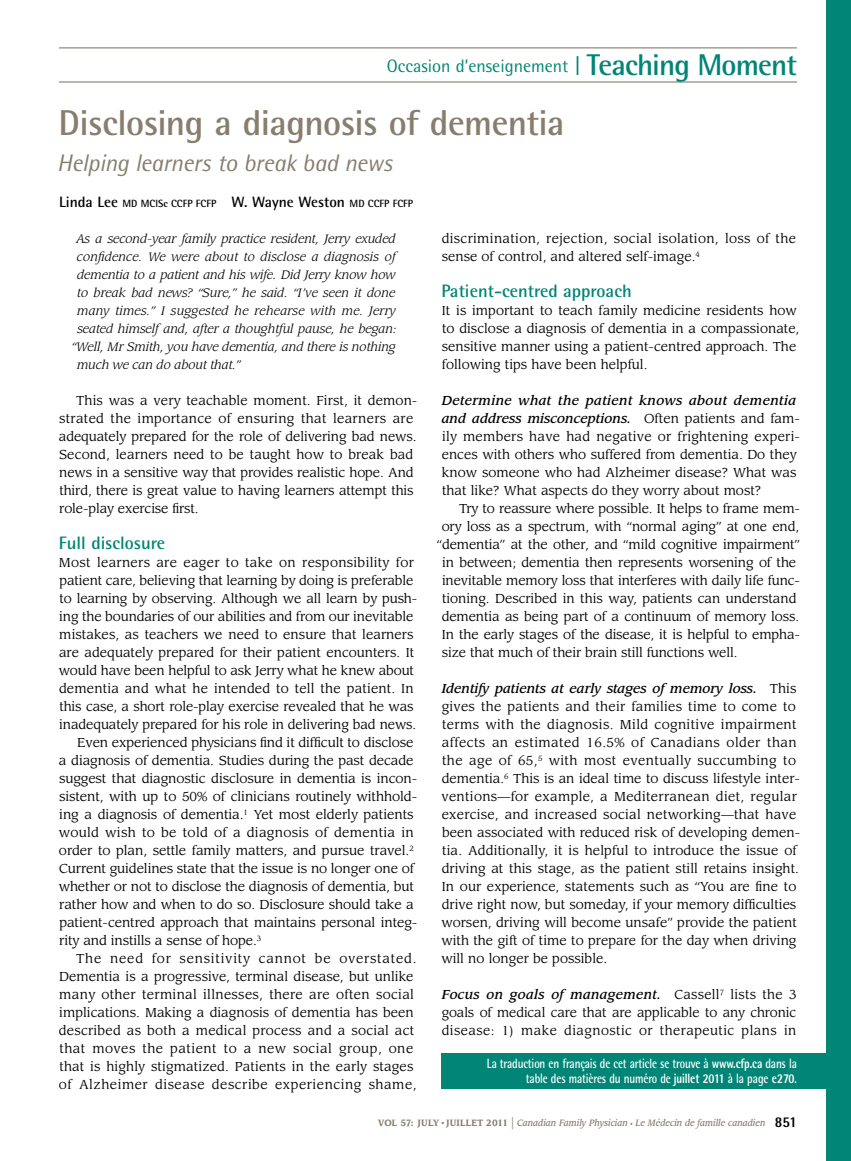
<style>
.page{position:relative;width:851px;height:1161px;background:#fff}
.page>*{position:absolute;margin:0;border:0;box-sizing:border-box;transform-origin:0 0}
.t1{font:700 36px "Rotis Semi Sans Std";letter-spacing:-.02em;color:#887e6e}
.t2{font:italic 24px "Rotis Semi Sans Std";letter-spacing:-.015em;color:#887e6e}
.t3{font:18px "Rotis Semi Sans Std";color:#008576}
.t4{font:700 18px "Rotis Semi Sans Std";color:#008576}
.t5{font:700 13.5px/15px "Rotis Semi Sans Std";letter-spacing:-.01em;color:#fff;text-align:right;scale:.8 1}
.t6{font:12.75px/18px "Leawood Std";color:#000}
.t7{font:12.75px/18px "Leawood Std";letter-spacing:.025em;color:#000}
.t8{font:12.75px "Leawood Std";letter-spacing:.02em;color:#000}
.t9{font:12.75px "Leawood Std";letter-spacing:.04em;color:#000}
.t10{font:12.75px "Leawood Std";letter-spacing:.06em;color:#000}
.t11{font:12.75px "Leawood Std";letter-spacing:.035em;color:#000}
.t12{font:italic 12px "Leawood Std";color:#000}
.t13{font:italic 12px "Leawood Std";letter-spacing:.02em;color:#000}
.t14{font:700 10.5px "Rotis Semi Sans Std";color:#000}
.t15{font:italic 500 9px "Leawood Std";color:#887e6e;scale:.9 1}
.s1{font-weight:700;font-size:21px}
.s2{font-weight:700;font-size:30px}
.s3{font-size:15px}
.s4{font-weight:500;font-style:italic}
.s5{font-weight:800}
.s6{font-weight:700;font-style:normal}
.s7{font-family:"Times";font-weight:400;font-style:normal}
.s8{font-weight:400;font-style:normal;font-size:15px}
.s9{font-style:normal;font-size:6px}
.s10{font-family:"Rotis Semi Sans Std";font-weight:800;font-style:normal;font-size:15px;color:#000}
</style>
<div class="page">
<div style="left:826px;top:0;width:24px;height:1161px;background:#008576"></div>
<hr style="left:59px;top:47px;width:737px;height:1px;background:#887e6e">
<hr style="left:59px;top:81px;width:737px;height:2px;background:#887e6e">
<div style="left:441px;top:1053px;width:391px;height:36px;background:#008576"></div>
<h3 class="t3" style="left:387px;top:56px;width:411px">Occasion d’enseignement <span class="s1">|</span> <span class="s2">Teaching Moment</span></h3>
<h1 class="t1" style="left:59px;top:101px;width:507px">Disclosing a diagnosis of dementia</h1>
<h2 class="t2" style="left:57px;top:148px;width:337px">Helping learners to break bad news</h2>
<p class="t14" style="left:59px;top:197px;width:355px"><span class="s3">Linda Lee</span> MD MClSc CCFP FCFP <span class="s3">W. Wayne Weston</span> MD CCFP FCFP</p>
<p class="t12" style="left:77px;top:231px;width:320px">As a second-year family practice resident, Jerry exuded</p>
<p class="t12" style="left:77px;top:249px;width:320px">confidence. We were about to disclose a diagnosis of</p>
<p class="t12" style="left:77px;top:267px;width:320px">dementia to a patient and his wife. Did Jerry know how</p>
<p class="t12" style="left:77px;top:285px;width:319px">to break bad news? “Sure,” he said. “I’ve seen it done</p>
<p class="t13" style="left:77px;top:303px;width:320px">many times.” I suggested he rehearse with me. Jerry</p>
<p class="t12" style="left:77px;top:321px;width:321px">seated himself and, after a thoughtful pause, he began:</p>
<p class="t12" style="left:72px;top:339px;width:325px">“Well, Mr Smith, you have dementia, and there is nothing</p>
<p class="t12" style="left:77px;top:357px;width:165px">much we can do about that.”</p>
<p class="t6" style="left:59px;top:392px;width:360px;text-indent:17px">This was a very teachable moment. First, it demon&shy;strated the importance of ensuring that learners are adequately prepared for the role of delivering bad news.<br>Second, learners need to be taught how to break bad news in a sensitive way that provides realistic hope. And third, there is great value to having learners attempt this role-play exercise first.</p>
<h3 class="t4" style="left:59px;top:532px;width:108px">Full disclosure</h3>
<p class="t8" style="left:59px;top:555px;width:356px">Most learners are eager to take on responsibility for</p>
<p class="t6" style="left:59px;top:572px;width:355px">patient care, believing that learning by doing is preferable</p>
<p class="t6" style="left:59px;top:590px;width:359px">to learning by observing. Although we all learn by push-</p>
<p class="t6" style="left:59px;top:608px;width:356px">ing the boundaries of our abilities and from our inevitable</p>
<p class="t6" style="left:59px;top:626px;width:356px">mistakes, as teachers we need to ensure that learners</p>
<p class="t6" style="left:59px;top:644px;width:357px">are adequately prepared for their patient encounters. It</p>
<p class="t6" style="left:59px;top:662px;width:357px">would have been helpful to ask Jerry what he knew about</p>
<p class="t6" style="left:59px;top:680px;width:356px">dementia and what he intended to tell the patient. In</p>
<p class="t6" style="left:59px;top:698px;width:356px">this case, a short role-play exercise revealed that he was</p>
<p class="t6" style="left:59px;top:716px;width:358px">inadequately prepared for his role in delivering bad news.</p>
<p class="t6" style="left:77px;top:734px;width:338px">Even experienced physicians find it difficult to disclose</p>
<p class="t6" style="left:59px;top:752px;width:356px">a diagnosis of dementia. Studies during the past decade</p>
<p class="t6" style="left:59px;top:770px;width:360px">suggest that diagnostic disclosure in dementia is incon-</p>
<p class="t6" style="left:59px;top:788px;width:360px">sistent, with up to 50% of clinicians routinely withhold-</p>
<p class="t6" style="left:59px;top:806px;width:356px">ing a diagnosis of dementia.<sup>1</sup> Yet most elderly patients</p>
<p class="t8" style="left:59px;top:825px;width:356px">would wish to be told of a diagnosis of dementia in</p>
<p class="t6" style="left:59px;top:842px;width:356px">order to plan, settle family matters, and pursue travel.<sup>2</sup></p>
<p class="t6" style="left:59px;top:860px;width:356px">Current guidelines state that the issue is no longer one of</p>
<p class="t6" style="left:59px;top:878px;width:357px">whether or not to disclose the diagnosis of dementia, but</p>
<p class="t6" style="left:59px;top:896px;width:356px">rather how and when to do so. Disclosure should take a</p>
<p class="t6" style="left:59px;top:914px;width:359px">patient-centred approach that maintains personal integ-</p>
<p class="t6" style="left:59px;top:932px;width:203px">rity and instills a sense of hope.<sup>3</sup></p>
<p class="t10" style="left:76px;top:951px;width:342px">The need for sensitivity cannot be overstated.</p>
<p class="t6" style="left:59px;top:968px;width:356px">Dementia is a progressive, terminal disease, but unlike</p>
<p class="t7" style="left:59px;top:986px;width:356px">many other terminal illnesses, there are often social</p>
<p class="t6" style="left:59px;top:1004px;width:356px">implications. Making a diagnosis of dementia has been</p>
<p class="t6" style="left:59px;top:1022px;width:357px">described as both a medical process and a social act</p>
<p class="t11" style="left:59px;top:1041px;width:355px">that moves the patient to a new social group, one</p>
<p class="t6" style="left:59px;top:1058px;width:355px">that is highly stigmatized. Patients in the early stages</p>
<p class="t9" style="left:59px;top:1077px;width:359px">of Alzheimer disease describe experiencing shame,</p>
<p class="t7" style="left:441px;top:230px;width:356px">discrimination, rejection, social isolation, loss of the sense of control, and altered self-image.<sup>4</sup></p>
<h3 class="t4" style="left:441px;top:280px;width:191px">Patient-centred approach</h3>
<p class="t6" style="left:442px;top:302px;width:359px">It is important to teach family medicine residents how to disclose a diagnosis of dementia in a compassionate, sensitive manner using a patient-centred approach. The following tips have been helpful.</p>
<p class="t6" style="left:441px;top:392px;width:360px"><span class="s4">Determine what the patient knows about dementia and address misconceptions.</span> Often patients and fam&shy;ily members have had negative or frightening experi&shy;ences with others who suffered from dementia. Do they know someone who had Alzheimer disease? What was that like? What aspects do they worry about most?</p>
<p class="t6" style="left:459px;top:500px;width:342px">Try to reassure where possible. It helps to frame mem-</p>
<p class="t6" style="left:441px;top:518px;width:359px">ory loss as a spectrum, with “normal aging” at one end,</p>
<p class="t6" style="left:437px;top:536px;width:364px">“dementia” at the other, and “mild cognitive impairment”</p>
<p class="t6" style="left:442px;top:554px;width:356px">in between; dementia then represents worsening of the</p>
<p class="t6" style="left:442px;top:572px;width:359px">inevitable memory loss that interferes with daily life func-</p>
<p class="t6" style="left:442px;top:590px;width:356px">tioning. Described in this way, patients can understand</p>
<p class="t6" style="left:441px;top:608px;width:359px">dementia as being part of a continuum of memory loss.</p>
<p class="t6" style="left:442px;top:626px;width:359px">In the early stages of the disease, it is helpful to empha-</p>
<p class="t6" style="left:442px;top:644px;width:297px">size that much of their brain still functions well.</p>
<p class="t6" style="left:441px;top:680px;width:360px"><span class="s4">Identify patients at early stages of memory loss.</span> This gives the patients and their families time to come to terms with the diagnosis. Mild cognitive impairment affects an estimated 16.5% of Canadians older than the age of 65,<sup>5</sup> with most eventually succumbing to dementia.<sup>6</sup> This is an ideal time to discuss lifestyle inter&shy;ventions—for example, a Mediterranean diet, regular exercise, and increased social networking—that have been associated with reduced risk of developing demen&shy;tia. Additionally, it is helpful to introduce the issue of driving at this stage, as the patient still retains insight.<br>In our experience, statements such as “You are fine to drive right now, but someday, if your memory difficulties worsen, driving will become unsafe” provide the patient with the gift of time to prepare for the day when driving will no longer be possible.</p>
<p class="t6" style="left:441px;top:986px;width:356px;text-align:justify"><span class="s4">Focus on goals of management.</span> Cassell<sup>7</sup> lists the 3 goals of medical care that are applicable to any chronic disease: 1) make diagnostic or therapeutic plans in</p>
<p class="t5" style="left:487px;top:1056px;width:389px">La traduction en français de cet article se trouve à <span class="s5">www.cfp.ca</span> dans la table des matières du numéro de <span class="s5">juillet 2011</span> à la page <span class="s5">e270</span>.</p>
<p class="t15" style="left:378px;top:1118px;width:466px"><span class="s6">Vol 57: JULY</span> <span class="s7">•</span> <span class="s6">JUILL ET 2011</span> <span class="s8">|</span> Canadian Family Physician <span class="s9">•</span> Le Médecin de famille canadien <span class="s10">851</span></p>
</div>
